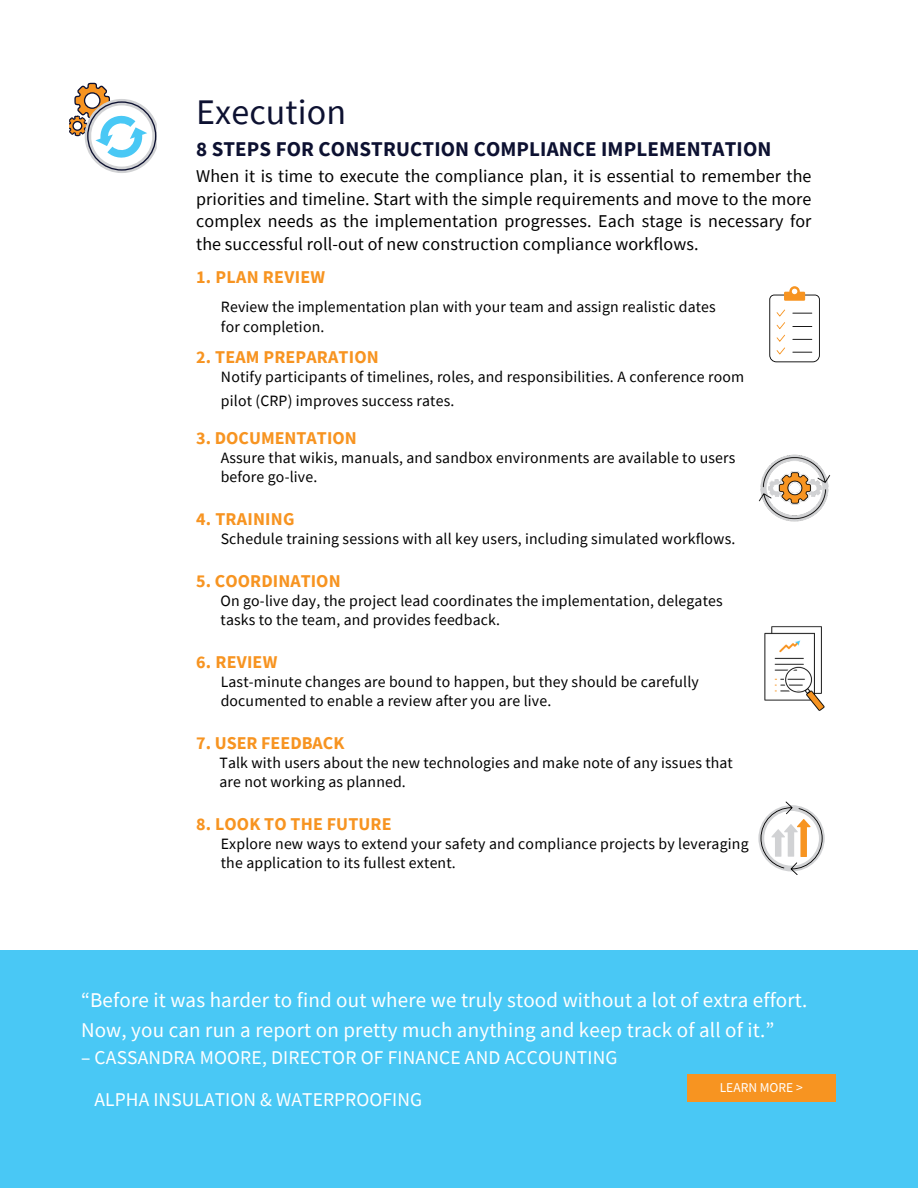
<style>
.page{position:relative;width:918px;height:1188px;background:#fff}
.page>*{position:absolute;margin:0;border:0;box-sizing:border-box;transform-origin:0 0}
.t1{font:36px "Source Sans Pro";letter-spacing:.005em;color:#0d1131}
.t2{font:21px/29.2px "Source Sans Pro";letter-spacing:.01em;color:#fff}
.t3{font:700 21px "Source Sans Pro";letter-spacing:.005em;color:#0d1131}
.t4{font:19.5px "Source Sans Pro";letter-spacing:.01em;color:#fff}
.t5{font:18px/22.5px "Source Sans Pro";letter-spacing:.005em;color:#000;text-align:justify}
.t6{font:700 18px "Source Sans Pro";letter-spacing:.005em;color:#f79421}
.t7{font:15.75px/19.2px "Source Sans Pro";letter-spacing:.01em;color:#000}
.t8{font:13.5px "Source Sans Pro";color:#fff}
</style>
<div class="page">
<svg style="left:69px;top:83px;width:88px;height:90px"></svg>
<div style="left:0;top:950px;width:918px;height:238px;background:#49c8f5"></div>
<div style="left:687px;top:1075px;width:149px;height:27px;background:#f79421"></div>
<svg style="left:769px;top:286px;width:51px;height:76px"></svg>
<svg style="left:758px;top:802px;width:67px;height:73px"></svg>
<img style="left:758px;top:454px;width:73px;height:257px">
<h4 class="t1" style="left:196px;top:88px;width:151px">Execution</h4>
<h4 class="t3" style="left:196px;top:136px;width:577px">8 STEPS FOR CONSTRUCTION COMPLIANCE IMPLEMENTATION</h4>
<h4 class="t5" style="left:196px;top:164px;width:617px">When it is time to execute the compliance plan, it is essential to remember the priorities and timeline. Start with the simple requirements and move to the more complex needs as the implementation progresses. Each stage is necessary for the successful roll-out of new construction compliance workflows.</h4>
<h4 class="t6" style="left:196px;top:266px;width:131px">1. PLAN REVIEW</h4>
<h5 class="t7" style="left:221px;top:297px;width:496px">Review the implementation plan with your team and assign realistic dates for completion.</h5>
<h3 class="t7" style="left:221px;top:365px;width:525px;line-height:23.7px">Notify participants of timelines, roles, and responsibilities. A conference room pilot (CRP) improves success rates.</h3>
<h3 class="t6" style="left:196px;top:345px;width:184px">2. TEAM PREPARATION</h3>
<h5 class="t6" style="left:196px;top:426px;width:162px">3. DOCUMENTATION</h5>
<h5 class="t7" style="left:221px;top:448px;width:516px">Assure that wikis, manuals, and sandbox environments are available to users before go-live.</h5>
<h3 class="t6" style="left:196px;top:507px;width:100px">4. TRAINING</h3>
<h3 class="t7" style="left:221px;top:529px;width:516px">Schedule training sessions with all key users, including simulated workflows.</h3>
<h5 class="t6" style="left:196px;top:569px;width:146px">5. COORDINATION</h5>
<h5 class="t7" style="left:221px;top:591px;width:504px">On go-live day, the project lead coordinates the implementation, delegates tasks to the team, and provides feedback.</h5>
<h5 class="t6" style="left:196px;top:650px;width:83px">6. REVIEW</h5>
<h3 class="t7" style="left:221px;top:672px;width:480px">Last-minute changes are bound to happen, but they should be carefully documented to enable a review after you are live.</h3>
<h3 class="t6" style="left:196px;top:731px;width:150px">7. USER FEEDBACK</h3>
<p class="t7" style="left:219px;top:753px;width:515px">Talk with users about the new technologies and make note of any issues that are not working as planned.</p>
<h5 class="t6" style="left:196px;top:812px;width:197px">8. LOOK TO THE FUTURE</h5>
<h5 class="t7" style="left:221px;top:834px;width:529px">Explore new ways to extend your safety and compliance projects by leveraging the application to its fullest extent.</h5>
<p class="t2" style="left:81px;top:985px;width:728px">“Before it was harder to find out where we truly stood without a lot of extra effort.<br>Now, you can run a report on pretty much anything and keep track of all of it.”</p>
<p class="t4" style="left:81px;top:1044px;width:538px">– CASSANDRA MOORE, DIRECTOR OF FINANCE AND ACCOUNTING</p>
<h2 class="t4" style="left:95px;top:1087px;width:329px">ALPHA INSULATION &amp; WATERPROOFING</h2>
<p class="t8" style="left:720px;top:1079px;width:85px">LEARN MORE &gt;</p>
</div>
